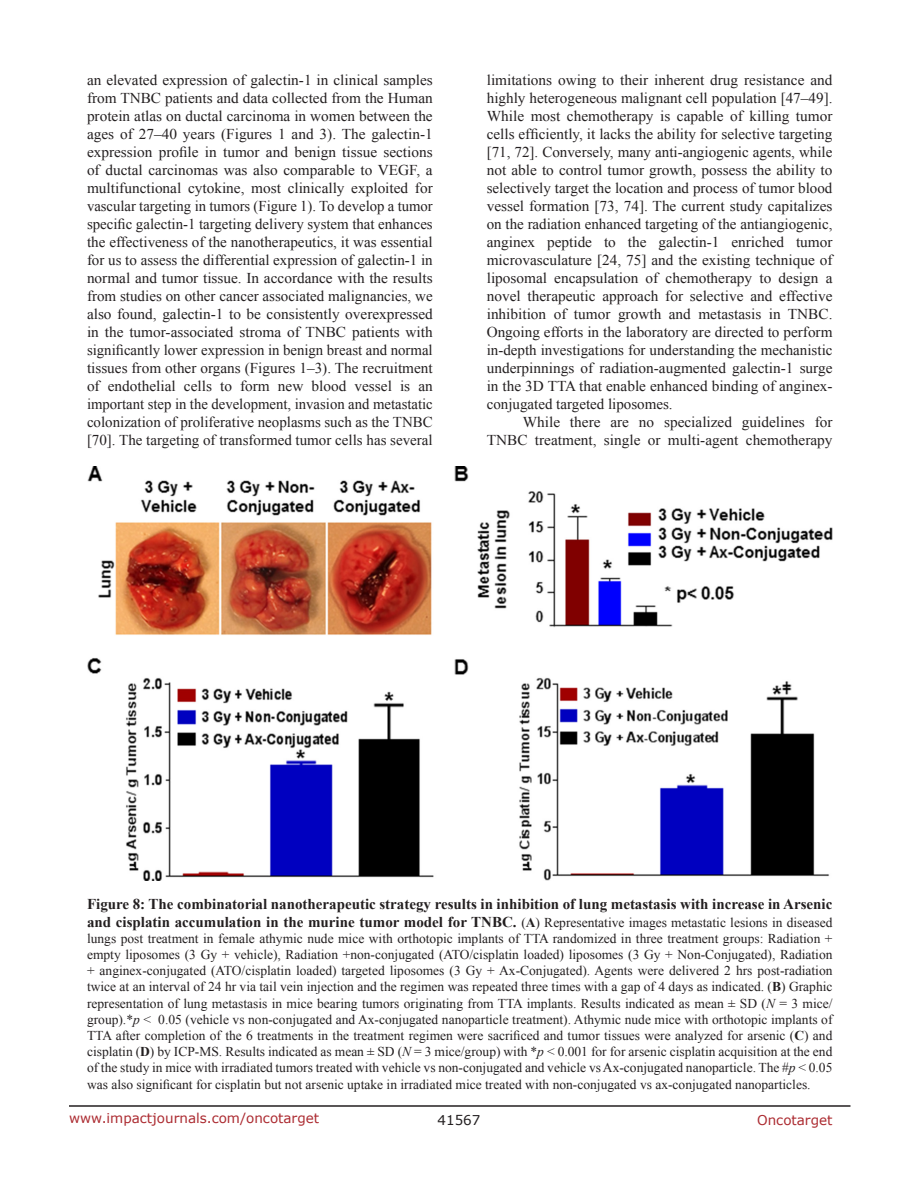
<style>
.page{position:relative;width:918px;height:1188px;background:#fff}
.page>*{position:absolute;margin:0;border:0;box-sizing:border-box;transform-origin:0 0}
.t1{font:15px/18px "Times New Roman";color:#231f20;text-align:justify}
.t2{font:700 15px/18px "Times New Roman";color:#231f20}
.t3{font:13.5px/16.2px "Times New Roman";color:#231f20;text-align:justify}
.t4{font:13.5px "Verdana";color:#ac2b31}
.t5{font:13.5px "Verdana";color:#231f20}
.s1{font-weight:400;font-size:13.5px}
.s2{font-size:13.5px}
.s3{font-weight:700}
.s4{font-style:italic}
</style>
<div class="page">
<hr style="left:69px;top:1105px;width:781px;height:2px;background:#231f20">
<img style="left:87px;top:467px;width:745px;height:413px">
<p class="t1" style="left:87px;top:71px;width:347px">an elevated expression of galectin-1 in clinical samples from TNBC patients and data collected from the Human protein atlas on ductal carcinoma in women between the ages of 27–40 years (Figures 1 and 3). The galectin-1 expression profile in tumor and benign tissue sections of ductal carcinomas was also comparable to VEGF, a multifunctional cytokine, most clinically exploited for vascular targeting in tumors (Figure 1). To develop a tumor specific galectin-1 targeting delivery system that enhances the effectiveness of the nanotherapeutics, it was essential for us to assess the differential expression of galectin-1 in normal and tumor tissue. In accordance with the results from studies on other cancer associated malignancies, we also found, galectin-1 to be consistently overexpressed in the tumor-associated stroma of TNBC patients with significantly lower expression in benign breast and normal tissues from other organs (Figures 1–3). The recruitment of endothelial cells to form new blood vessel is an important step in the development, invasion and metastatic colonization of proliferative neoplasms such as the TNBC [70]. The targeting of transformed tumor cells has several</p>
<p class="t1" style="left:487px;top:71px;width:347px">limitations owing to their inherent drug resistance and highly heterogeneous malignant cell population [47–49].<br>While most chemotherapy is capable of killing tumor cells efficiently, it lacks the ability for selective targeting [71, 72]. Conversely, many anti-angiogenic agents, while not able to control tumor growth, possess the ability to selectively target the location and process of tumor blood vessel formation [73, 74]. The current study capitalizes on the radiation enhanced targeting of the antiangiogenic, anginex peptide to the galectin-1 enriched tumor microvasculature [24, 75] and the existing technique of liposomal encapsulation of chemotherapy to design a novel therapeutic approach for selective and effective inhibition of tumor growth and metastasis in TNBC.<br>Ongoing efforts in the laboratory are directed to perform in-depth investigations for understanding the mechanistic underpinnings of radiation-augmented galectin-1 surge in the 3D TTA that enable enhanced binding of anginex&shy;conjugated targeted liposomes.</p>
<p class="t1" style="left:487px;top:413px;width:347px;text-align:right">While there are no specialized guidelines for<br>TNBC treatment, single or multi-agent chemotherapy</p>
<p class="t2" style="left:87px;top:894px;width:747px">Figure 8: The combinatorial nanotherapeutic strategy results in inhibition of lung metastasis with increase in Arsenic and cisplatin accumulation in the murine tumor model for TNBC. <span class="s1">(</span><span class="s2">A</span><span class="s1">) Representative images metastatic lesions in diseased</span></p>
<p class="t3" style="left:87px;top:930px;width:747px">lungs post treatment in female athymic nude mice with orthotopic implants of TTA randomized in three treatment groups: Radiation + empty liposomes (3 Gy + vehicle), Radiation +non-conjugated (ATO/cisplatin loaded) liposomes (3 Gy + Non-Conjugated), Radiation + anginex-conjugated (ATO/cisplatin loaded) targeted liposomes (3 Gy + Ax-Conjugated). Agents were delivered 2 hrs post-radiation twice at an interval of 24 hr via tail vein injection and the regimen was repeated three times with a gap of 4 days as indicated. (<span class="s3">B</span>) Graphic representation of lung metastasis in mice bearing tumors originating from TTA implants. Results indicated as mean ± SD (<span class="s4">N</span> = 3 mice/ group).*<span class="s4">p</span> &lt; 0.05 (vehicle vs non-conjugated and Ax-conjugated nanoparticle treatment). Athymic nude mice with orthotopic implants of TTA after completion of the 6 treatments in the treatment regimen were sacrificed and tumor tissues were analyzed for arsenic (<span class="s3">C</span>) and cisplatin (<span class="s3">D</span>) by ICP-MS. Results indicated as mean ± SD (<span class="s4">N</span> = 3 mice/group) with *<span class="s4">p</span> &lt; 0.001 for for arsenic cisplatin acquisition at the end of the study in mice with irradiated tumors treated with vehicle vs non-conjugated and vehicle vs Ax-conjugated nanoparticle. The #<span class="s4">p</span> &lt; 0.05 was also significant for cisplatin but not arsenic uptake in irradiated mice treated with non-conjugated vs ax-conjugated nanoparticles.</p>
<p class="t4" style="left:69px;top:1109px;width:252px">www.impactjournals.com/oncotarget</p>
<p class="t5" style="left:438px;top:1111px;width:44px">41567</p>
<p class="t4" style="left:757px;top:1111px;width:77px">Oncotarget</p>
</div>
